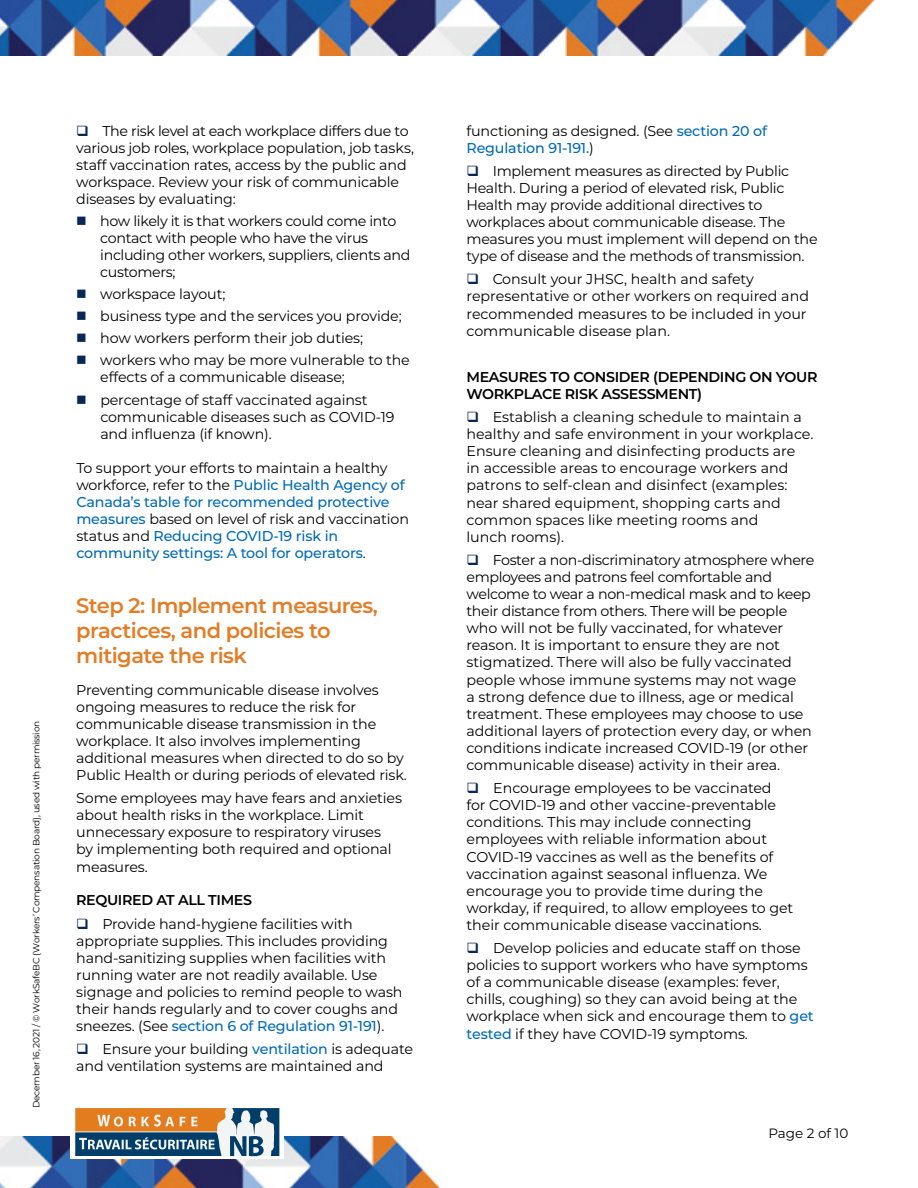
<style>
.page{position:relative;width:918px;height:1188px;background:#fff}
.page>*{position:absolute;margin:0;border:0;box-sizing:border-box;transform-origin:0 0}
.t1{font:600 21px/25.2px "Montserrat";letter-spacing:-.025em;color:#e37c25}
.t2{font:14.25px/17.1px "Montserrat";letter-spacing:-.01em;color:#000}
.t3{font:500 14.25px/17.1px "Montserrat";letter-spacing:-.01em;color:#006ab6}
.t4{font:600 14.25px/17.1px "Montserrat";letter-spacing:-.025em;color:#000}
.t5{font:13.5px "Montserrat";color:#000}
.t6{font:9px "Montserrat";letter-spacing:-.025em;color:#000}
.s1{color:#072855}
.s2{font-weight:400;color:#000}
.s3{font-weight:500;color:#006ab6}
</style>
<div class="page">
<img style="left:0;top:1136px;width:441px;height:52px">
<div style="left:71px;top:1106px;width:213px;height:53px;background:#fff"></div>
<svg style="left:75px;top:1108px;width:204px;height:48px"></svg>
<img style="left:0;top:0;width:875px;height:56px">
<p class="t6" style="left:30px;top:1108px;width:389px;rotate:-90deg">December 16, 2021 / © WorkSafeBC (Workers’ Compensation Board), used with permission</p>
<p class="t2" style="left:76px;top:121px;width:339px"><span class="s1">❑</span> The risk level at each workplace differs due to various job roles, workplace population, job tasks, staff vaccination rates, access by the public and workspace. Review your risk of communicable diseases by evaluating:</p>
<p class="t2" style="left:100px;top:212px;width:312px;text-indent:-24px"><span class="s1">■</span> how likely it is that workers could come into contact with people who have the virus including other workers, suppliers, clients and customers;</p>
<p class="t2" style="left:76px;top:285px;width:151px"><span class="s1">■</span> workspace layout;</p>
<p class="t2" style="left:76px;top:307px;width:327px"><span class="s1">■</span> business type and the services you provide;</p>
<p class="t2" style="left:76px;top:329px;width:288px"><span class="s1">■</span> how workers perform their job duties;</p>
<p class="t2" style="left:100px;top:351px;width:311px;text-indent:-24px"><span class="s1">■</span> workers who may be more vulnerable to the effects of a communicable disease;</p>
<p class="t2" style="left:100px;top:390px;width:296px;text-indent:-24px"><span class="s1">■</span> percentage of staff vaccinated against communicable diseases such as COVID-19 and influenza (if known).</p>
<p class="t3" style="left:76px;top:459px;width:334px"><span class="s2">To support your efforts to maintain a healthy workforce, refer to the</span> Public Health Agency of Canada’s table for recommended protective measures <span class="s2">based on level of risk and vaccination status and</span> Reducing COVID-19 risk in community settings: A tool for operators<span class="s2">.</span></p>
<h1 class="t1" style="left:76px;top:592px;width:303px">Step 2: Implement measures, practices, and policies to mitigate the risk</h1>
<p class="t2" style="left:76px;top:680px;width:332px">Preventing communicable disease involves ongoing measures to reduce the risk for communicable disease transmission in the workplace. It also involves implementing additional measures when directed to do so by Public Health or during periods of elevated risk.</p>
<p class="t2" style="left:76px;top:789px;width:327px">Some employees may have fears and anxieties about health risks in the workplace. Limit unnecessary exposure to respiratory viruses<br>by implementing both required and optional measures.</p>
<p class="t4" style="left:76px;top:891px;width:177px">REQUIRED AT ALL TIMES</p>
<p class="t2" style="left:76px;top:914px;width:328px"><span class="s1">❑</span> Provide hand-hygiene facilities with appropriate supplies. This includes providing hand-sanitizing supplies when facilities with running water are not readily available. Use signage and policies to remind people to wash their hands regularly and to cover coughs and sneezes. (See <span class="s3">section 6 of Regulation 91-191</span>).</p>
<p class="t2" style="left:76px;top:1040px;width:338px"><span class="s1">❑</span> Ensure your building <span class="s3">ventilation</span> is adequate and ventilation systems are maintained and</p>
<p class="t3" style="left:466px;top:121px;width:302px"><span class="s2">functioning as designed. (See</span> section 20 of<br>Regulation 91-191.<span class="s2">)</span></p>
<p class="t2" style="left:466px;top:162px;width:353px"><span class="s1">❑</span> Implement measures as directed by Public Health. During a period of elevated risk, Public Health may provide additional directives to workplaces about communicable disease. The measures you must implement will depend on the type of disease and the methods of transmission.</p>
<p class="t2" style="left:466px;top:270px;width:344px"><span class="s1">❑</span> Consult your JHSC, health and safety representative or other workers on required and recommended measures to be included in your communicable disease plan.</p>
<p class="t4" style="left:466px;top:368px;width:353px">MEASURES TO CONSIDER (DEPENDING ON YOUR<br>WORKPLACE RISK ASSESSMENT)</p>
<p class="t2" style="left:466px;top:408px;width:349px"><span class="s1">❑</span> Establish a cleaning schedule to maintain a healthy and safe environment in your workplace.<br>Ensure cleaning and disinfecting products are<br>in accessible areas to encourage workers and patrons to self-clean and disinfect (examples: near shared equipment, shopping carts and common spaces like meeting rooms and<br>lunch rooms).</p>
<p class="t2" style="left:466px;top:551px;width:349px"><span class="s1">❑</span> Foster a non-discriminatory atmosphere where employees and patrons feel comfortable and welcome to wear a non-medical mask and to keep their distance from others. There will be people who will not be fully vaccinated, for whatever reason. It is important to ensure they are not stigmatized. There will also be fully vaccinated people whose immune systems may not wage<br>a strong defence due to illness, age or medical treatment. These employees may choose to use additional layers of protection every day, or when conditions indicate increased COVID-19 (or other communicable disease) activity in their area.</p>
<p class="t2" style="left:466px;top:779px;width:328px"><span class="s1">❑</span> Encourage employees to be vaccinated for COVID-19 and other vaccine-preventable conditions. This may include connecting employees with reliable information about COVID-19 vaccines as well as the benefits of vaccination against seasonal influenza. We encourage you to provide time during the workday, if required, to allow employees to get their communicable disease vaccinations.</p>
<p class="t2" style="left:466px;top:939px;width:349px"><span class="s1">❑</span> Develop policies and educate staff on those policies to support workers who have symptoms of a communicable disease (examples: fever, chills, coughing) so they can avoid being at the workplace when sick and encourage them to <span class="s3">get tested</span> if they have COVID-19 symptoms.</p>
<p class="t5" style="left:768px;top:1124px;width:82px">Page 2 of 10</p>
</div>
